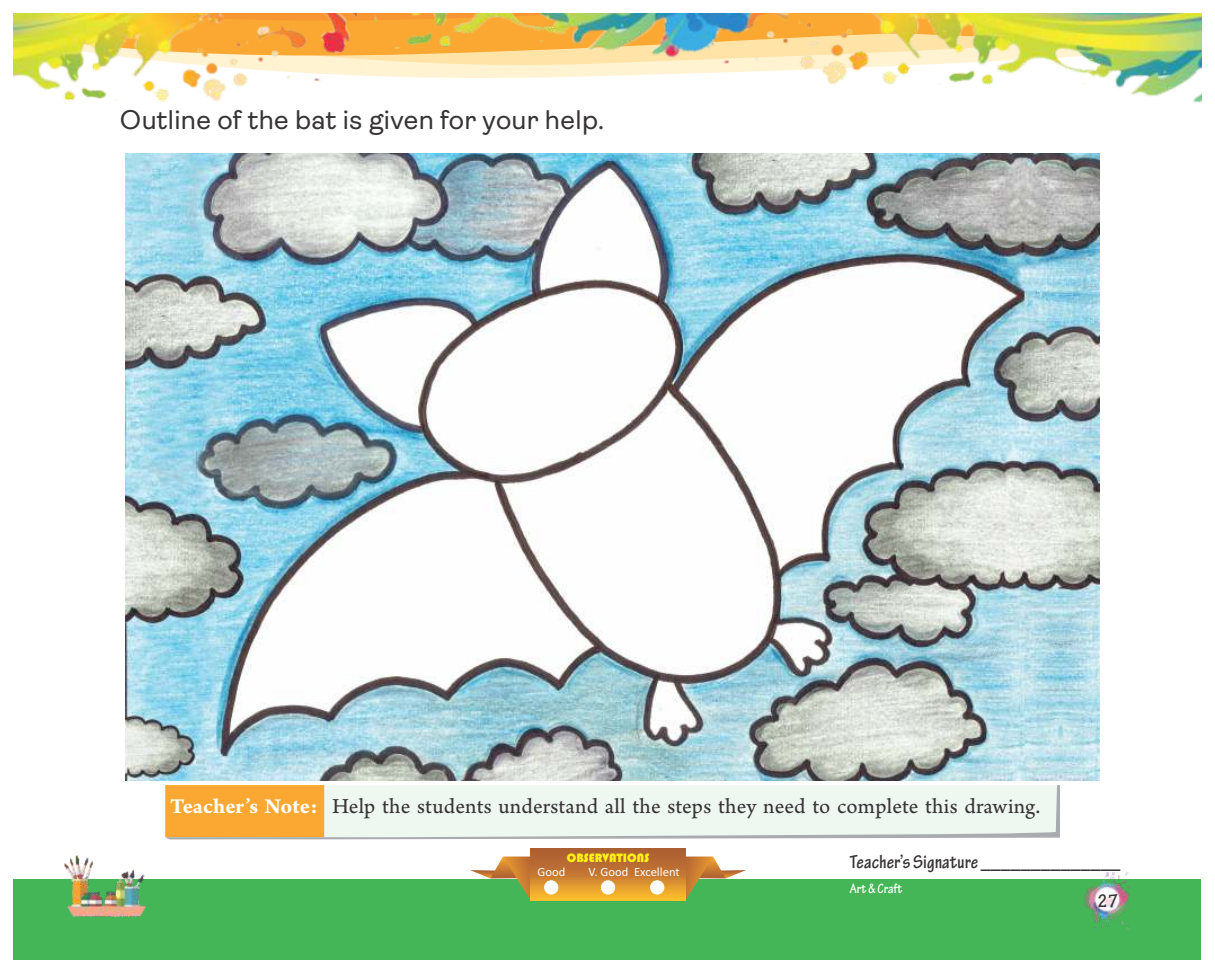
<style>
.page{position:relative;width:1215px;height:972px;background:#fff}
.page>*{position:absolute;margin:0;border:0;box-sizing:border-box;transform-origin:0 0}
.t1{font:27px "Ambit";letter-spacing:.01em;color:#373435}
.t2{font:22.5px "Arno Pro Sm Text";letter-spacing:.01em;color:#373435}
.t3{font:700 condensed 19.95px "Tekton Pro";color:#373435}
.t4{font:700 condensed 19.5px "Tekton Pro";color:#373435}
.t5{font:700 condensed 14.25px "Tekton Pro";color:#fefefe}
.t6{font:12.6px "Calibri";color:#fefefe}
.t7{font:12.6px "Bauhaus 93";color:#fff212}
.s1{font-family:"Arno Pro Bold Sm Text";color:#fefefe}
</style>
<div class="page">
<svg style="left:165px;top:785px;width:895px;height:54px;fill:#eff7f1"></svg>
<img style="left:126px;top:154px;width:973px;height:626px">
<div style="left:14px;top:879px;width:1188px;height:80px;background:#44b657"></div>
<img style="left:14px;top:13px;width:1188px;height:90px">
<img style="left:64px;top:855px;width:82px;height:62px">
<img style="left:1084px;top:872px;width:46px;height:59px">
<svg style="left:470px;top:857px;width:61px;height:44px"></svg>
<svg style="left:685px;top:857px;width:61px;height:44px"></svg>
<img style="left:531px;top:848px;width:154px;height:53px">
<div style="left:544px;top:880px;width:14px;height:15px;background:#fefefe;border:1px solid #fefefe;border-radius:50%"></div>
<div style="left:601px;top:880px;width:14px;height:15px;background:#fefefe;border:1px solid #fefefe;border-radius:50%"></div>
<div style="left:650px;top:880px;width:14px;height:15px;background:#fefefe;border:1px solid #fefefe;border-radius:50%"></div>
<p class="t1" style="left:120px;top:109px;width:485px">Outline of the bat is given for your help.</p>
<p class="t2" style="left:170px;top:798px;width:872px"><span class="s1">Teacher’s Note:</span> Help the students understand all the steps they need to complete this drawing.</p>
<p class="t7" style="left:567px;top:851px;width:84px">OBSERVATIONS</p>
<p class="t6" style="left:537px;top:867px;width:29px">Good</p>
<p class="t6" style="left:589px;top:867px;width:93px">V. Good Excellent</p>
<p class="t3" style="left:850px;top:854px;width:272px">Teacher’s Signature ______________</p>
<p class="t4" style="left:1098px;top:894px;width:22px">27</p>
<p class="t5" style="left:850px;top:884px;width:54px">Art &amp; Craft</p>
</div>
